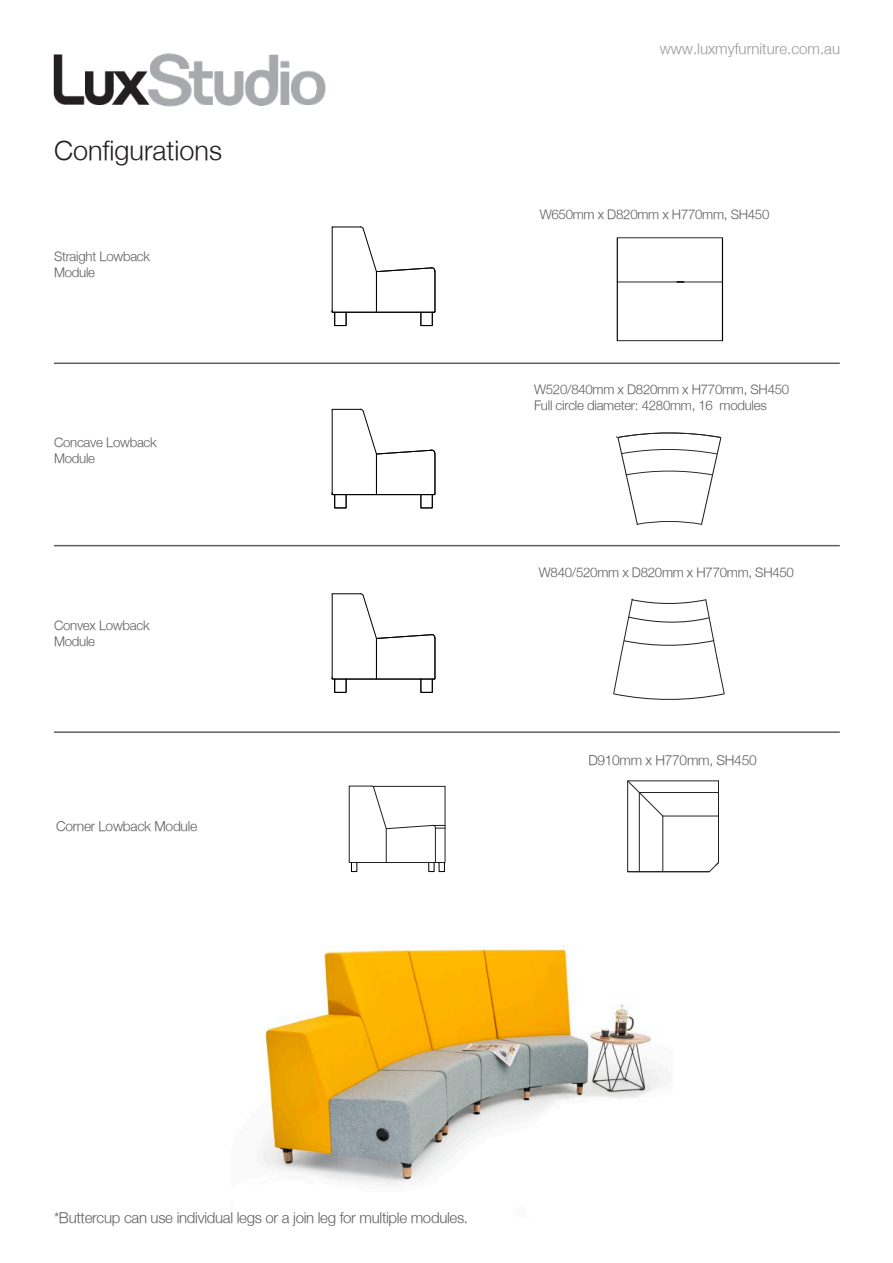
<style>
.page{position:relative;width:893px;height:1263px;background:#fff}
.page>*{position:absolute;margin:0;border:0;box-sizing:border-box;transform-origin:0 0}
.t1{font:300 27px "Helvetica Neue";color:#231f20}
.Subhead{font:300 15px "Helvetica Neue";letter-spacing:-.02em;color:#5f5f62}
.t2{font:300 15px "Helvetica Neue";color:#999}
.Subhead-2{font:300 13.8px "Helvetica Neue";letter-spacing:-.02em;color:#5f5f62}
.Subhead-3{font:300 13.2px/15.9px "Helvetica Neue";letter-spacing:-.02em;color:#5f5f62}
.t3{font:8.7px "Arial";color:#231f20}
.t4{font:8.1px "Arial";color:#231f20;scale:1.12 1}
</style>
<div class="page">
<img style="left:53px;top:53px;width:273px;height:54px">
<hr style="left:54px;top:362px;width:786px;height:2px;background:#5f5f62">
<svg style="left:613px;top:598px;width:112px;height:102px"></svg>
<hr style="left:54px;top:545px;width:786px;height:1px;background:#5f5f62">
<hr style="left:54px;top:731px;width:786px;height:2px;background:#5f5f62">
<hr style="left:434px;top:271px;width:1px;height:41px;background:#000">
<div style="left:420px;top:312px;width:13px;height:14px;border:1px solid #000"></div>
<div style="left:334px;top:312px;width:13px;height:14px;border:1px solid #000"></div>
<hr style="left:332px;top:227px;width:1px;height:85px;background:#000">
<svg style="left:331px;top:226px;width:105px;height:47px"></svg>
<hr style="left:332px;top:312px;width:102px;height:1px;background:#000">
<hr style="left:376px;top:272px;width:1px;height:40px;background:#000">
<img style="left:263px;top:948px;width:397px;height:237px">
<hr style="left:434px;top:453px;width:1px;height:41px;background:#000">
<div style="left:420px;top:494px;width:13px;height:14px;border:1px solid #000"></div>
<div style="left:334px;top:494px;width:13px;height:14px;border:1px solid #000"></div>
<hr style="left:332px;top:410px;width:1px;height:84px;background:#000">
<svg style="left:331px;top:408px;width:105px;height:47px"></svg>
<hr style="left:332px;top:494px;width:102px;height:1px;background:#000">
<hr style="left:376px;top:454px;width:1px;height:41px;background:#000">
<hr style="left:434px;top:638px;width:1px;height:41px;background:#000">
<div style="left:420px;top:679px;width:13px;height:14px;border:1px solid #000"></div>
<div style="left:334px;top:679px;width:13px;height:14px;border:1px solid #000"></div>
<hr style="left:332px;top:594px;width:1px;height:85px;background:#000">
<svg style="left:331px;top:593px;width:105px;height:46px"></svg>
<hr style="left:332px;top:679px;width:102px;height:1px;background:#000">
<hr style="left:376px;top:638px;width:1px;height:41px;background:#000">
<svg style="left:616px;top:432px;width:105px;height:93px"></svg>
<div style="left:617px;top:238px;width:106px;height:103px;border:1px solid #000"></div>
<hr style="left:617px;top:282px;width:105px;height:1px;background:#000">
<svg style="left:627px;top:780px;width:92px;height:92px"></svg>
<svg style="left:349px;top:785px;width:97px;height:78px"></svg>
<div style="left:351px;top:862px;width:6px;height:10px;border:1px solid #000"></div>
<div style="left:428px;top:862px;width:6px;height:10px;border:1px solid #000"></div>
<div style="left:439px;top:862px;width:6px;height:10px;border:1px solid #000"></div>
<p class="t1" style="left:54px;top:133px;width:170px">Configurations</p>
<p class="Subhead-3" style="left:54px;top:248px;width:98px">Straight Lowback<br>Module</p>
<p class="Subhead-3" style="left:54px;top:434px;width:104px">Concave Lowback<br>Module</p>
<p class="Subhead-3" style="left:54px;top:617px;width:97px">Convex Lowback<br>Module</p>
<p class="Subhead-2" style="left:56px;top:817px;width:143px">Corner Lowback Module</p>
<p class="t2" style="left:660px;top:39px;width:182px">www.luxmyfurniture.com.au</p>
<p class="Subhead-3" style="left:540px;top:206px;width:231px">W650mm x D820mm x H770mm, SH450</p>
<p class="Subhead-3" style="left:534px;top:381px;width:257px">W520/840mm x D820mm x H770mm, SH450</p>
<p class="Subhead-3" style="left:534px;top:397px;width:234px">Full circle diameter: 4280mm, 16 modules</p>
<p class="t3" style="left:660px;top:400px;width:45px">Convex HB</p>
<p class="t4" style="left:632px;top:562px;width:46px">Concave LB</p>
<p class="Subhead-3" style="left:539px;top:564px;width:257px">W840/520mm x D820mm x H770mm, SH450</p>
<p class="Subhead-2" style="left:588px;top:751px;width:170px">D910mm x H770mm, SH450</p>
<p class="Subhead" style="left:54px;top:1209px;width:416px">*Buttercup can use individual legs or a join leg for multiple modules.</p>
</div>
